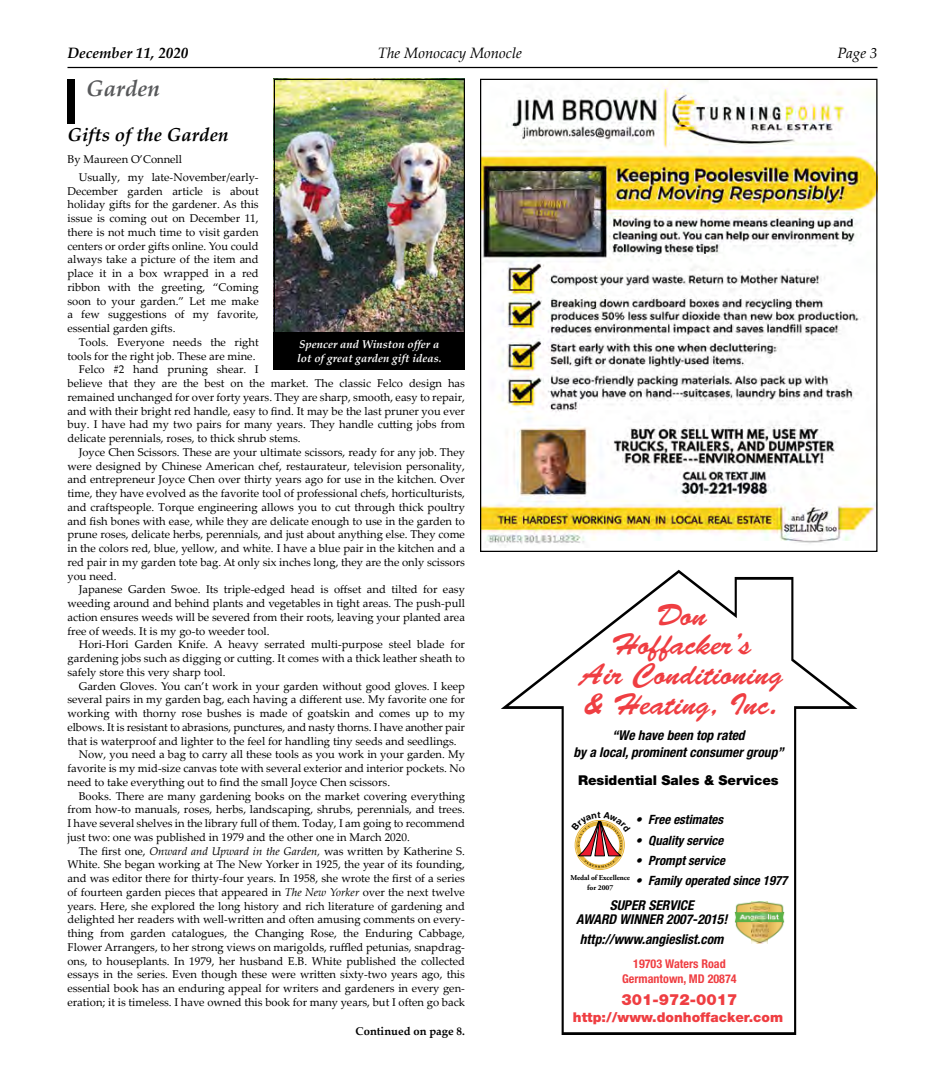
<style>
.page{position:relative;width:945px;height:1080px;background:#fff}
.page>*{position:absolute;margin:0;border:0;box-sizing:border-box;transform-origin:0 0}
.t1{font:30.25px/29.5px "Brush Script Std";color:#ef3e42;text-align:center}
.t2{font:italic 700 22.5px "Palatino Linotype";color:#58595b}
.t3{font:italic 700 18.75px "Palatino Linotype";color:#000}
.t4{font:900 15.5px "Helvetica Neue";color:#ef3e42}
.t5{font:italic 15px "Palatino Linotype";color:#000}
.t6{font:italic 700 15px "Palatino Linotype";color:#000}
.t7{font:italic 700 condensed 13.5px/17.2px "Helvetica Neue";color:#000;text-align:center}
.t8{font:900 13.5px "Helvetica Neue";color:#ef3e42}
.t9{font:900 13.5px "Helvetica Neue";color:#000}
.t10{font:italic 700 condensed 12.75px "Helvetica Neue";color:#000}
.t11{font:700 condensed 12.12px/14.5px "Helvetica Neue";color:#ef3e42;text-align:center}
.t12{font:11.25px/13.8px "Palatino Linotype";color:#000}
.t13{font:italic 700 11.25px/13.8px "Palatino Linotype";color:#fff}
.t14{font:700 11.25px "Palatino Linotype";color:#000}
.t15{font:700 7.5px/10.2px "Adobe Garamond Pro";letter-spacing:-.01em;color:#000;text-align:center}
.s1{font-style:italic}
</style>
<div class="page">
<hr style="left:68px;top:67px;width:810px;height:1px;background:#000">
<div style="left:68px;top:79px;width:7px;height:45px;background:#000"></div>
<img style="left:482px;top:85px;width:394px;height:461px">
<svg style="left:501px;top:570px;width:356px;height:465px"></svg>
<img style="left:734px;top:901px;width:51px;height:43px">
<img style="left:276px;top:81px;width:187px;height:251px">
<div style="left:274px;top:79px;width:191px;height:255px;border:1px solid #000"></div>
<div style="left:274px;top:332px;width:191px;height:38px;background:#000"></div>
<svg style="left:571px;top:811px;width:60px;height:57px"></svg>
<h3 class="t6" style="left:68px;top:43px;width:122px">December 11, 2020</h3>
<h3 class="t5" style="left:378px;top:43px;width:146px">The Monocacy Monocle</h3>
<h3 class="t5" style="left:838px;top:43px;width:41px">Page 3</h3>
<h2 class="t2" style="left:86px;top:72px;width:75px">Garden</h2>
<h3 class="t3" style="left:68px;top:121px;width:162px">Gifts of the Garden</h3>
<p class="t12" style="left:79px;top:150px;width:181px;line-height:17.5px;text-indent:-11px">By Maureen O’Connell<br>Usually, my late-November/early-</p>
<p class="t12" style="left:68px;top:184px;width:193px;text-align:justify">December garden article is about holiday gifts for the gardener. As this issue is coming out on December 11, there is not much time to visit garden centers or order gifts online. You could always take a picture of the item and place it in a box wrapped in a red ribbon with the greeting, “Coming soon to your garden.” Let me make a few suggestions of my favorite, essential garden gifts.</p>
<p class="t12" style="left:79px;top:335px;width:181px">Tools. Everyone needs the right</p>
<p class="t12" style="left:68px;top:349px;width:190px">tools for the right job. These are mine.</p>
<p class="t12" style="left:79px;top:362px;width:182px">Felco #2 hand pruning shear. I</p>
<p class="t12" style="left:68px;top:376px;width:399px">believe that they are the best on the market. The classic Felco design has</p>
<p class="t12" style="left:68px;top:390px;width:399px">remained unchanged for over forty years. They are sharp, smooth, easy to repair,</p>
<p class="t12" style="left:68px;top:404px;width:399px">and with their bright red handle, easy to find. It may be the last pruner you ever</p>
<p class="t12" style="left:68px;top:417px;width:399px">buy. I have had my two pairs for many years. They handle cutting jobs from</p>
<p class="t12" style="left:68px;top:431px;width:235px">delicate perennials, roses, to thick shrub stems.</p>
<p class="t12" style="left:79px;top:445px;width:388px">Joyce Chen Scissors. These are your ultimate scissors, ready for any job. They</p>
<p class="t12" style="left:68px;top:459px;width:399px">were designed by Chinese American chef, restaurateur, television personality,</p>
<p class="t12" style="left:68px;top:472px;width:399px">and entrepreneur Joyce Chen over thirty years ago for use in the kitchen. Over</p>
<p class="t12" style="left:68px;top:486px;width:399px">time, they have evolved as the favorite tool of professional chefs, horticulturists,</p>
<p class="t12" style="left:68px;top:500px;width:399px">and craftspeople. Torque engineering allows you to cut through thick poultry</p>
<p class="t12" style="left:68px;top:514px;width:399px">and fish bones with ease, while they are delicate enough to use in the garden to</p>
<p class="t12" style="left:68px;top:527px;width:399px">prune roses, delicate herbs, perennials, and just about anything else. They come</p>
<p class="t12" style="left:68px;top:541px;width:399px">in the colors red, blue, yellow, and white. I have a blue pair in the kitchen and a</p>
<p class="t12" style="left:68px;top:555px;width:399px">red pair in my garden tote bag. At only six inches long, they are the only scissors</p>
<p class="t12" style="left:68px;top:569px;width:51px">you need.</p>
<p class="t12" style="left:79px;top:582px;width:388px">Japanese Garden Swoe. Its triple-edged head is offset and tilted for easy</p>
<p class="t12" style="left:68px;top:596px;width:399px">weeding around and behind plants and vegetables in tight areas. The push-pull</p>
<p class="t12" style="left:68px;top:610px;width:399px">action ensures weeds will be severed from their roots, leaving your planted area</p>
<p class="t12" style="left:68px;top:624px;width:204px">free of weeds. It is my go-to weeder tool.</p>
<p class="t12" style="left:79px;top:637px;width:388px">Hori-Hori Garden Knife. A heavy serrated multi-purpose steel blade for</p>
<p class="t12" style="left:68px;top:651px;width:399px">gardening jobs such as digging or cutting. It comes with a thick leather sheath to</p>
<p class="t12" style="left:68px;top:665px;width:160px">safely store this very sharp tool.</p>
<p class="t12" style="left:79px;top:678px;width:388px">Garden Gloves. You can’t work in your garden without good gloves. I keep</p>
<p class="t12" style="left:68px;top:692px;width:399px">several pairs in my garden bag, each having a different use. My favorite one for</p>
<p class="t12" style="left:68px;top:706px;width:399px">working with thorny rose bushes is made of goatskin and comes up to my</p>
<p class="t12" style="left:68px;top:720px;width:399px">elbows. It is resistant to abrasions, punctures, and nasty thorns. I have another pair</p>
<p class="t12" style="left:68px;top:733px;width:391px">that is waterproof and lighter to the feel for handling tiny seeds and seedlings.</p>
<p class="t12" style="left:79px;top:747px;width:388px">Now, you need a bag to carry all these tools as you work in your garden. My</p>
<p class="t12" style="left:68px;top:761px;width:399px">favorite is my mid-size canvas tote with several exterior and interior pockets. No</p>
<p class="t12" style="left:68px;top:775px;width:324px">need to take everything out to find the small Joyce Chen scissors.</p>
<p class="t12" style="left:79px;top:788px;width:388px">Books. There are many gardening books on the market covering everything</p>
<p class="t12" style="left:68px;top:802px;width:399px">from how-to manuals, roses, herbs, landscaping, shrubs, perennials, and trees.</p>
<p class="t12" style="left:68px;top:816px;width:399px">I have several shelves in the library full of them. Today, I am going to recommend</p>
<p class="t12" style="left:68px;top:830px;width:344px">just two: one was published in 1979 and the other one in March 2020.</p>
<p class="t12" style="left:79px;top:843px;width:388px">The first one, <span class="s1">Onward and Upward in the Garden,</span> was written by Katherine S.</p>
<p class="t12" style="left:68px;top:857px;width:399px">White. She began working at The New Yorker in 1925, the year of its founding,</p>
<p class="t12" style="left:68px;top:871px;width:399px">and was editor there for thirty-four years. In 1958, she wrote the first of a series</p>
<p class="t12" style="left:68px;top:885px;width:399px">of fourteen garden pieces that appeared in <span class="s1">The New Yorker</span> over the next twelve</p>
<p class="t12" style="left:68px;top:898px;width:399px">years. Here, she explored the long history and rich literature of gardening and</p>
<p class="t12" style="left:68px;top:912px;width:399px">delighted her readers with well-written and often amusing comments on every-</p>
<p class="t12" style="left:68px;top:926px;width:399px">thing from garden catalogues, the Changing Rose, the Enduring Cabbage,</p>
<p class="t12" style="left:68px;top:940px;width:399px">Flower Arrangers, to her strong views on marigolds, ruffled petunias, snapdrag-</p>
<p class="t12" style="left:68px;top:953px;width:399px">ons, to houseplants. In 1979, her husband E.B. White published the collected</p>
<p class="t12" style="left:68px;top:967px;width:399px">essays in the series. Even though these were written sixty-two years ago, this</p>
<p class="t12" style="left:68px;top:981px;width:399px">essential book has an enduring appeal for writers and gardeners in every gen-</p>
<p class="t12" style="left:68px;top:995px;width:399px">eration; it is timeless. I have owned this book for many years, but I often go back</p>
<p class="t14" style="left:356px;top:1023px;width:111px">Continued on page 8.</p>
<p class="t13" style="left:297px;top:337px;width:146px">Spencer and Winston offer a lot of great garden gift ideas.</p>
<h1 class="t1" style="left:580px;top:601px;width:204px">Don<br>Hoffacker’s<br>Air Conditioning &amp; Heating, Inc.</h1>
<p class="t7" style="left:573px;top:727px;width:212px">“We have been top rated<br>by a local, prominent consumer group”</p>
<p class="t9" style="left:578px;top:772px;width:202px">Residential Sales &amp; Services</p>
<p class="t10" style="left:635px;top:812px;width:89px">• Free estimates</p>
<p class="t10" style="left:635px;top:832px;width:89px">• Quality service</p>
<p class="t10" style="left:635px;top:853px;width:91px">• Prompt service</p>
<p class="t10" style="left:635px;top:873px;width:153px">• Family operated since 1977</p>
<p class="t15" style="left:570px;top:872px;width:61px">Medal of Excellence for 2007</p>
<p class="t7" style="left:576px;top:899px;width:153px;line-height:13.4px">SUPER SERVICE<br>AWARD WINNER 2007-2015!</p>
<p class="t7" style="left:580px;top:930px;width:145px">http://www.angieslist.com</p>
<p class="t11" style="left:622px;top:957px;width:116px">19703 Waters Road<br>Germantown, MD 20874</p>
<h3 class="t4" style="left:622px;top:990px;width:117px">301-972-0017</h3>
<p class="t8" style="left:573px;top:1009px;width:212px">http://www.donhoffacker.com</p>
</div>
